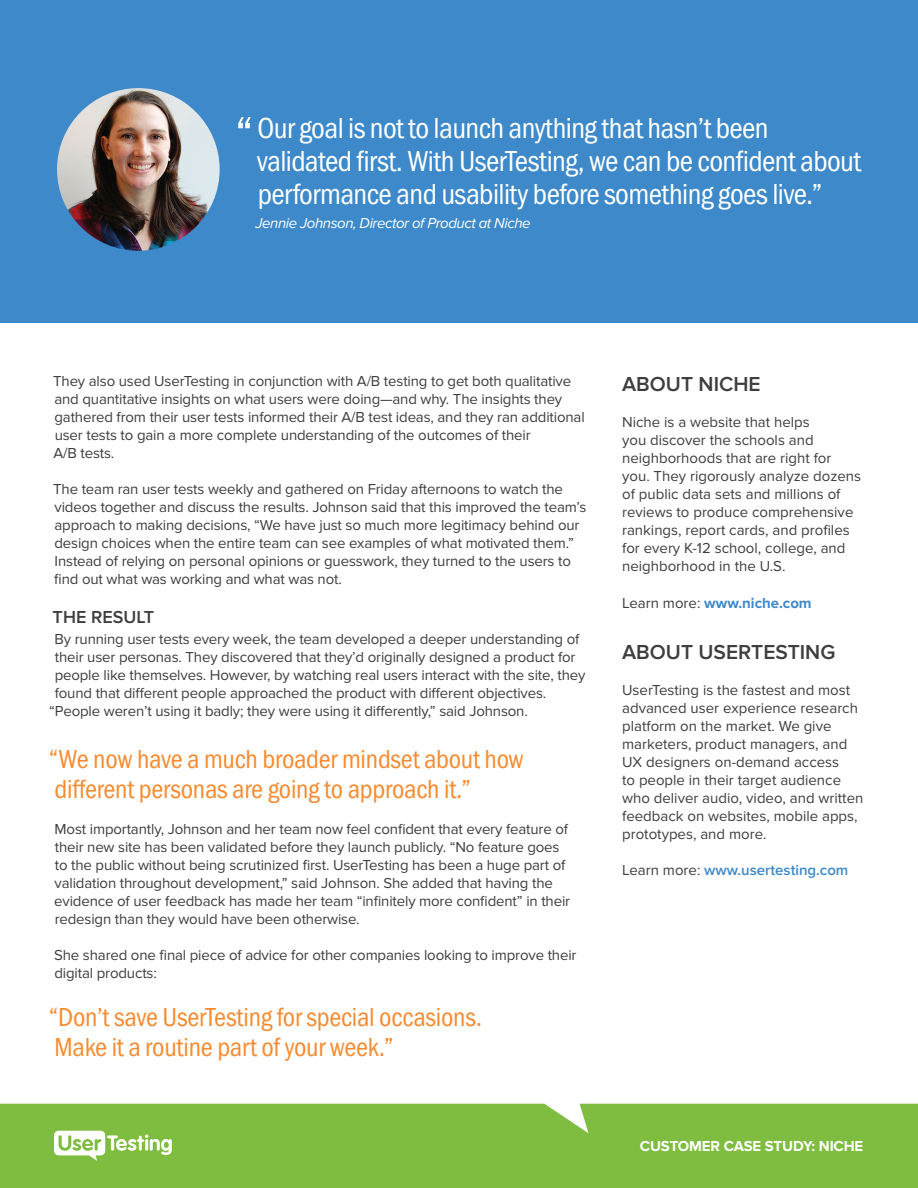
<style>
.page{position:relative;width:918px;height:1188px;background:#fff}
.page>*{position:absolute;margin:0;border:0;box-sizing:border-box;transform-origin:0 0}
.t1{font:51px "Franklin Gothic URW Con Boo";color:#fff}
.t2{font:30px/33px "Franklin Gothic URW Con Boo";letter-spacing:-.02em;color:#fff}
.t3{font:27px/30px "Franklin Gothic URW Con Boo";letter-spacing:-.01em;color:#f68c32}
.t4{font:600 21px "Proxima Nova";color:#3e3e3f}
.t5{font:600 18px "Proxima Nova";color:#3e3e3f}
.t6{font:15px/18px "Proxima Nova";letter-spacing:-.01em;color:#3e3e3f}
.t7{font:italic 15px "Proxima Nova";letter-spacing:-.03em;color:#fff}
.t8{font:600 15px "Proxima Nova";color:#3d89c9}
.t9{font:700 15px "Proxima Nova";letter-spacing:-.01em;color:#fff}
.t10{font:700 15px "Proxima Nova";color:#3d89c9}
.s1{font-weight:400;color:#3e3e3f}
</style>
<div class="page">
<div style="left:0;top:1104px;width:918px;height:84px;background:#7fbd41"></div>
<svg style="left:54px;top:1131px;width:118px;height:30px"></svg>
<div style="left:0;top:0;width:918px;height:322px;background:#3d89c9"></div>
<img style="left:57px;top:88px;width:163px;height:163px;border-radius:81px">
<h1 class="t1" style="left:236px;top:103px;width:19px">“</h1>
<h2 class="t2" style="left:257px;top:111px;width:606px">Our goal is not to launch anything that hasn’t been validated first. With UserTesting, we can be confident about performance and usability before something goes live.”</h2>
<p class="t7" style="left:256px;top:214px;width:277px">Jennie Johnson, Director of Product at Niche</p>
<p class="t6" style="left:53px;top:373px;width:533px">They also used UserTesting in conjunction with A/B testing to get both qualitative and quantitative insights on what users were doing—and why. The insights they gathered from their user tests informed their A/B test ideas, and they ran additional user tests to gain a more complete understanding of the outcomes of their<br>A/B tests.</p>
<p class="t6" style="left:53px;top:481px;width:535px">The team ran user tests weekly and gathered on Friday afternoons to watch the videos together and discuss the results. Johnson said that this improved the team’s approach to making decisions, “We have just so much more legitimacy behind our design choices when the entire team can see examples of what motivated them.” Instead of relying on personal opinions or guesswork, they turned to the users to find out what was working and what was not.</p>
<p class="t5" style="left:53px;top:607px;width:103px">THE RESULT</p>
<p class="t6" style="left:55px;top:631px;width:526px">By running user tests every week, the team developed a deeper understanding of</p>
<p class="t6" style="left:55px;top:649px;width:522px">their user personas. They discovered that they’d originally designed a product for</p>
<p class="t6" style="left:55px;top:667px;width:532px">people like themselves. However, by watching real users interact with the site, they</p>
<p class="t6" style="left:55px;top:685px;width:493px">found that different people approached the product with different objectives.</p>
<p class="t6" style="left:49px;top:703px;width:480px">“People weren’t using it badly; they were using it differently,” said Johnson.</p>
<h3 class="t3" style="left:49px;top:743px;width:476px">“We now have a much broader mindset about how different personas are going to approach it.”</h3>
<p class="t6" style="left:54px;top:820px;width:517px">Most importantly, Johnson and her team now feel confident that every feature of their new site has been validated before they launch publicly. “No feature goes to the public without being scrutinized first. UserTesting has been a huge part of validation throughout development,” said Johnson. She added that having the evidence of user feedback has made her team “infinitely more confident” in their redesign than they would have been otherwise.</p>
<p class="t6" style="left:54px;top:946px;width:524px">She shared one final piece of advice for other companies looking to improve their digital products:</p>
<h3 class="t3" style="left:49px;top:1001px;width:435px">“Don’t save UserTesting for special occasions.<br>Make it a routine part of your week.”</h3>
<h3 class="t4" style="left:622px;top:372px;width:140px">ABOUT NICHE</h3>
<p class="t6" style="left:622px;top:414px;width:241px">Niche is a website that helps<br>you discover the schools and neighborhoods that are right for you. They rigorously analyze dozens of public data sets and millions of reviews to produce comprehensive rankings, report cards, and profiles for every K-12 school, college, and neighborhood in the U.S.</p>
<p class="t10" style="left:622px;top:595px;width:191px"><span class="s1">Learn more:</span> www.niche.com</p>
<h3 class="t4" style="left:622px;top:640px;width:215px">ABOUT USERTESTING</h3>
<p class="t6" style="left:622px;top:682px;width:243px">UserTesting is the fastest and most advanced user experience research platform on the market. We give marketers, product managers, and<br>UX designers on-demand access<br>to people in their target audience who deliver audio, video, and written feedback on websites, mobile apps, prototypes, and more.</p>
<p class="t8" style="left:622px;top:862px;width:228px"><span class="s1">Learn more:</span> www.usertesting.com</p>
<p class="t9" style="left:640px;top:1137px;width:225px">CUSTOMER CASE STUDY: NICHE</p>
</div>
